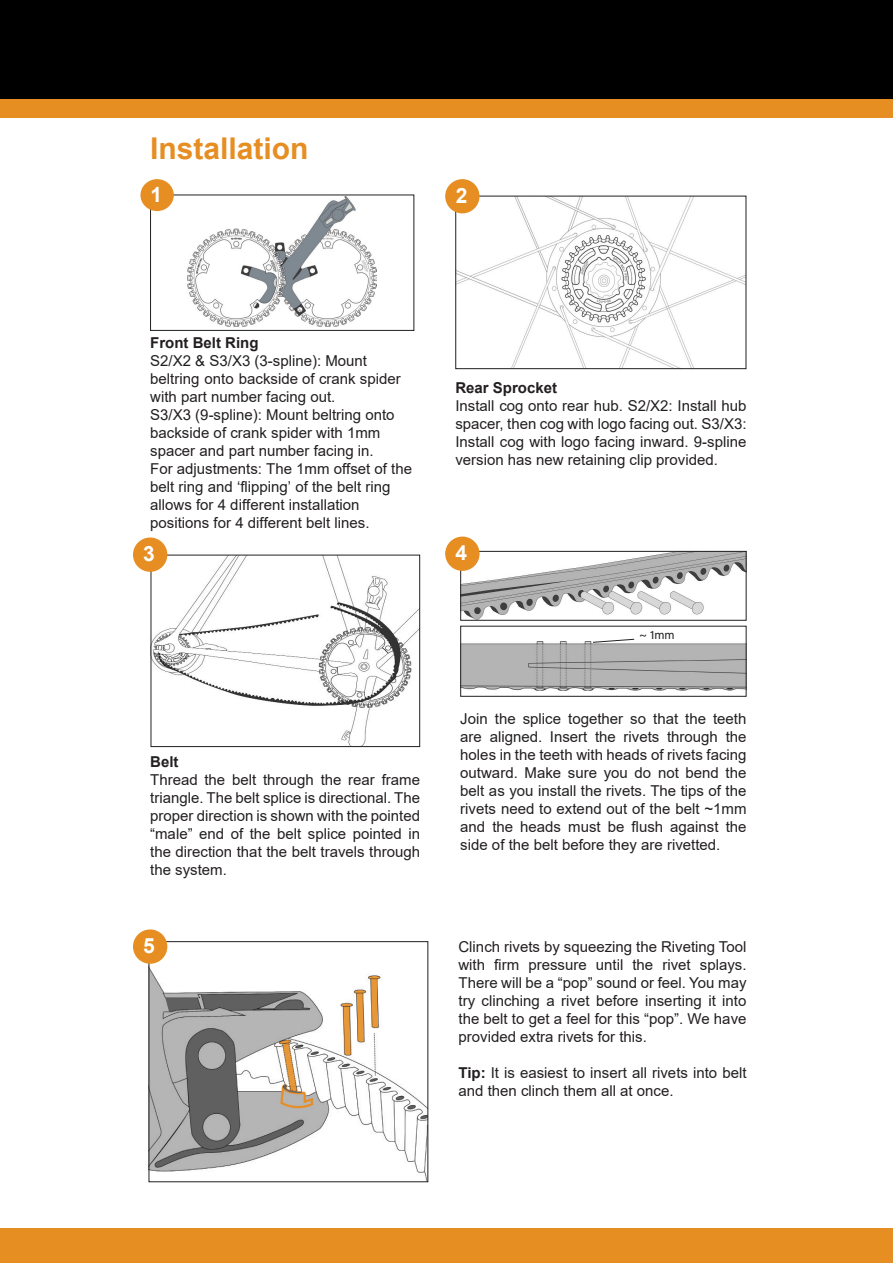
<style>
.page{position:relative;width:893px;height:1263px;background:#fff}
.page>*{position:absolute;margin:0;border:0;box-sizing:border-box;transform-origin:0 0}
.t1{font:700 30px "Arial";color:#e78e23}
.t2{font:700 21px "Arial";color:#fff}
.t3{font:15px/18px "Arial";color:#231f20;text-align:justify}
.t4{font:700 15px "Arial";color:#231f20}
.t5{font:12px "Acumin Pro";color:#231f20}
.s1{font-weight:700}
</style>
<div class="page">
<img style="left:151px;top:958px;width:275px;height:221px">
<img style="left:188px;top:197px;width:188px;height:129px">
<div style="left:150px;top:195px;width:264px;height:136px;border:1px solid #231f20"></div>
<div style="left:141px;top:180px;width:32px;height:30px;background:#e78e23;border-radius:50%"></div>
<div style="left:140px;top:179px;width:34px;height:32px;border:2px solid #e78e23;border-radius:50%"></div>
<img style="left:153px;top:557px;width:265px;height:188px">
<div style="left:151px;top:555px;width:269px;height:192px;border:1px solid #231f20"></div>
<img style="left:457px;top:198px;width:287px;height:169px">
<div style="left:455px;top:196px;width:291px;height:173px;border:1px solid #231f20"></div>
<div style="left:446px;top:180px;width:33px;height:33px;background:#e78e23;border-radius:50%"></div>
<div style="left:445px;top:179px;width:34px;height:34px;border:2px solid #e78e23;border-radius:50%"></div>
<img style="left:462px;top:553px;width:282px;height:66px">
<div style="left:460px;top:551px;width:286px;height:70px;border:1px solid #231f20"></div>
<img style="left:462px;top:642px;width:282px;height:48px">
<div style="left:460px;top:626px;width:286px;height:71px;border:1px solid #231f20"></div>
<svg style="left:592px;top:638px;width:43px;height:5px"></svg>
<div style="left:0;top:99px;width:893px;height:19px;background:#e78e23"></div>
<div style="left:0;top:0;width:893px;height:99px;background:#000"></div>
<div style="left:0;top:1229px;width:893px;height:34px;background:#e78e23"></div>
<div style="left:134px;top:930px;width:33px;height:33px;background:#e78e23;border-radius:50%"></div>
<div style="left:133px;top:929px;width:34px;height:35px;border:2px solid #e78e23;border-radius:50%"></div>
<div style="left:446px;top:537px;width:33px;height:33px;background:#e78e23;border-radius:50%"></div>
<div style="left:445px;top:537px;width:35px;height:34px;border:2px solid #e78e23;border-radius:50%"></div>
<div style="left:134px;top:538px;width:33px;height:33px;background:#e78e23;border-radius:50%"></div>
<div style="left:133px;top:537px;width:34px;height:35px;border:2px solid #e78e23;border-radius:50%"></div>
<p class="t1" style="left:150px;top:128px;width:160px">Installation</p>
<p class="t2" style="left:150px;top:180px;width:13px">1</p>
<p class="t2" style="left:456px;top:181px;width:13px">2</p>
<p class="t3" style="left:150px;top:334px;width:263px;text-align:left"><span class="s1">Front Belt Ring<br></span>S2/X2 &amp; S3/X3 (3-spline): Mount beltring onto backside of crank spider with part number facing out.<br>S3/X3 (9-spline): Mount beltring onto backside of crank spider with 1mm spacer and part number facing in.<br>For adjustments: The 1mm offset of the belt ring and ‘flipping’ of the belt ring allows for 4 different installation positions for 4 different belt lines.</p>
<p class="t4" style="left:455px;top:377px;width:103px">Rear Sprocket</p>
<p class="t3" style="left:455px;top:397px;width:293px">Install cog onto rear hub. S2/X2: Install hub spacer, then cog with logo facing out. S3/X3:<br>Install cog with logo facing inward. 9-spline version has new retaining clip provided.</p>
<p class="t2" style="left:143px;top:539px;width:13px">3</p>
<p class="t2" style="left:455px;top:538px;width:13px">4</p>
<p class="t5" style="left:639px;top:627px;width:37px">~ 1mm</p>
<p class="t4" style="left:150px;top:751px;width:30px">Belt</p>
<p class="t3" style="left:150px;top:770px;width:271px">Thread the belt through the rear frame triangle. The belt splice is directional. The proper direction is shown with the pointed “male” end of the belt splice pointed in the direction that the belt travels through the system.</p>
<p class="t2" style="left:143px;top:931px;width:13px">5</p>
<p class="t3" style="left:460px;top:710px;width:288px">Join the splice together so that the teeth are aligned. Insert the rivets through the holes in the teeth with heads of rivets facing outward. Make sure you do not bend the belt as you install the rivets. The tips of the rivets need to extend out of the belt ~1mm and the heads must be flush against the side of the belt before they are rivetted.</p>
<p class="t3" style="left:458px;top:938px;width:289px">Clinch rivets by squeezing the Riveting Tool with firm pressure until the rivet splays.<br>There will be a “pop” sound or feel. You may try clinching a rivet before inserting it into the belt to get a feel for this “pop”. We have provided extra rivets for this.</p>
<p class="t3" style="left:458px;top:1064px;width:290px"><span class="s1">Tip:</span> It is easiest to insert all rivets into belt and then clinch them all at once.</p>
</div>
